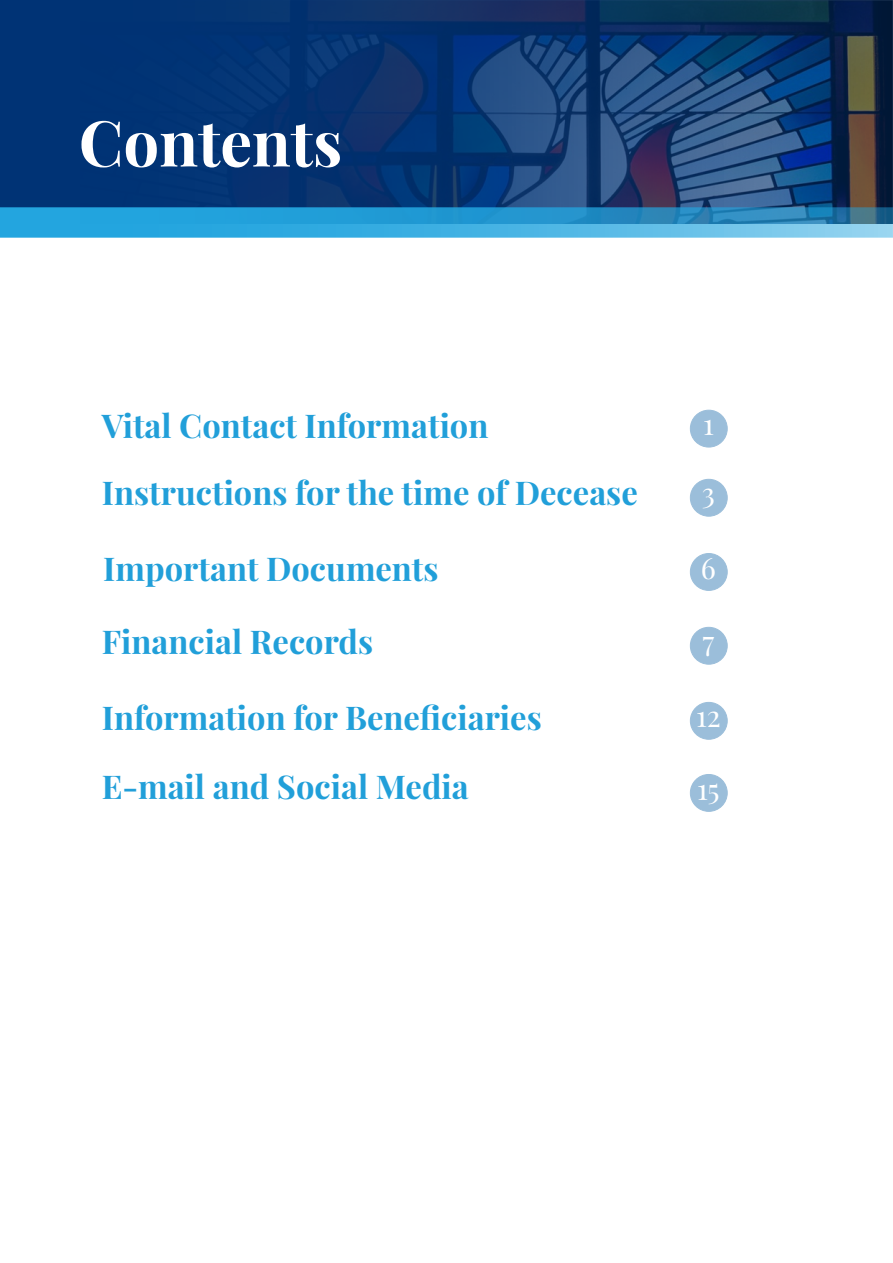
<style>
.page{position:relative;width:893px;height:1263px;background:#fff}
.page>*{position:absolute;margin:0;border:0;box-sizing:border-box;transform-origin:0 0}
.t1{font:700 63.45px "Playfair Display";color:#fff}
.t2{font:700 32.7px "Playfair Display";color:#219fd9}
.t3{font:29.25px "Playfair Display";color:#fff}
</style>
<div class="page">
<svg style="left:0;top:0;width:893px;height:207px;background:#0f3970"></svg>
<svg style="left:0;top:207px;width:893px;height:30px;background:#34a0d4"></svg>
<div style="left:690px;top:410px;width:38px;height:37px;background:#9bbeda;border:1px solid #9bbeda;border-radius:50%"></div>
<div style="left:690px;top:479px;width:38px;height:37px;background:#9bbeda;border:1px solid #9bbeda;border-radius:50%"></div>
<div style="left:690px;top:553px;width:38px;height:38px;background:#9bbeda;border:1px solid #9bbeda;border-radius:50%"></div>
<div style="left:690px;top:627px;width:38px;height:37px;background:#9bbeda;border:1px solid #9bbeda;border-radius:50%"></div>
<div style="left:690px;top:702px;width:38px;height:38px;background:#9bbeda;border:1px solid #9bbeda;border-radius:50%"></div>
<div style="left:690px;top:774px;width:38px;height:38px;background:#9bbeda;border:1px solid #9bbeda;border-radius:50%"></div>
<h1 class="t1" style="left:79px;top:98px;width:265px">Contents</h1>
<p class="t2" style="left:102px;top:403px;width:388px">Vital Contact Information</p>
<p class="t3" style="left:703px;top:404px;width:12px">1</p>
<p class="t2" style="left:102px;top:470px;width:538px">Instructions for the time of Decease</p>
<p class="t3" style="left:702px;top:473px;width:15px">3</p>
<p class="t2" style="left:103px;top:545px;width:337px">Important Documents</p>
<p class="t3" style="left:701px;top:547px;width:17px">6</p>
<p class="t2" style="left:102px;top:619px;width:273px">Financial Records</p>
<p class="t3" style="left:702px;top:621px;width:13px">7</p>
<p class="t2" style="left:102px;top:694px;width:442px">Information for Beneficiaries</p>
<p class="t3" style="left:696px;top:696px;width:26px">12</p>
<p class="t2" style="left:102px;top:763px;width:369px">E-mail and Social Media</p>
<p class="t3" style="left:697px;top:768px;width:24px">15</p>
</div>
